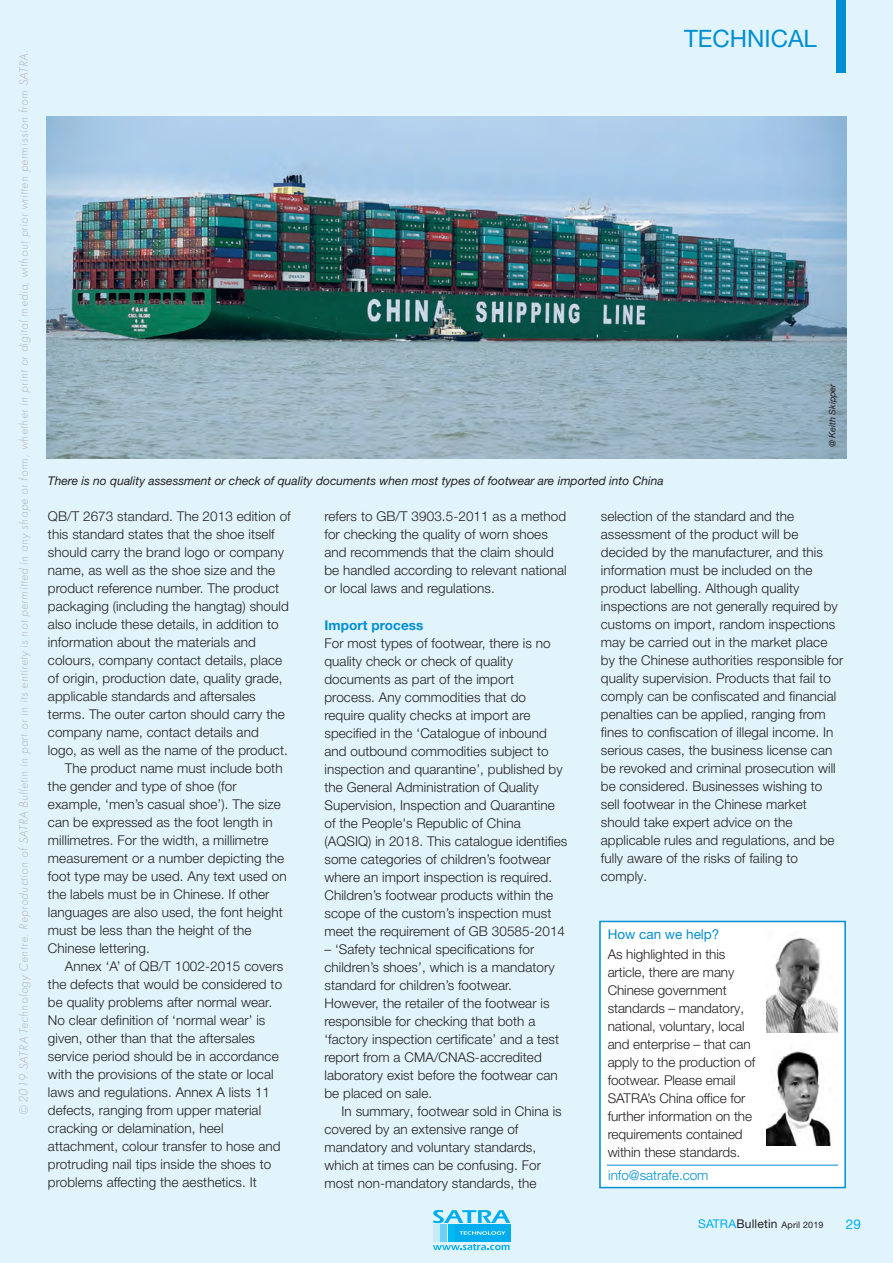
<style>
.page{position:relative;width:893px;height:1263px;background:#e1f4fc}
.page>*{position:absolute;margin:0;border:0;box-sizing:border-box;transform-origin:0 0}
.t1{font:24px "Helvetica Neue LT Pro";color:#008fd2}
.t2{font:300 13.5px/18px "Helvetica Neue LT Pro";letter-spacing:.005em;color:#231f20}
.t3{font:300 13.5px "Helvetica Neue LT Pro";color:#008fd2}
.t4{font:700 13.5px "Helvetica Neue LT Pro";letter-spacing:.005em;color:#008fd2}
.t5{font:13.5px "Helvetica Neue LT Pro";color:#008fd2}
.t6{font:13.5px "Helvetica Neue LT Pro";color:#00aeef}
.t7{font:italic 300 12.6px "Futura PT";letter-spacing:.025em;color:#b2b3b7}
.t8{font:italic 12px "Helvetica Neue LT Pro";color:#231f20}
.t9{font:9px "Helvetica Neue LT Pro";letter-spacing:.015em;color:#231f20}
.t10{font:italic 9px "Helvetica Neue LT Pro";color:#231f20}
.s1{font-size:12px;color:#00aeef}
.s2{font-size:12px}
</style>
<div class="page">
<div style="left:836px;top:0;width:10px;height:72px;background:#008fd2"></div>
<div style="left:601px;top:922px;width:243px;height:264px;background:#fff"></div>
<div style="left:599px;top:920px;width:247px;height:268px;border:2px solid #008fd2"></div>
<img style="left:766px;top:938px;width:71px;height:94px">
<img style="left:766px;top:1051px;width:65px;height:94px">
<hr style="left:607px;top:1164px;width:231px;height:1px;background:#008fd2">
<img style="left:46px;top:116px;width:800px;height:342px">
<div style="left:448px;top:1224px;width:6px;height:17px;background:#00baf1"></div>
<div style="left:440px;top:1224px;width:7px;height:17px;background:#6bcff6"></div>
<div style="left:433px;top:1224px;width:6px;height:17px;background:#c6eafa"></div>
<div style="left:455px;top:1224px;width:55px;height:17px;background:#00aeef"></div>
<svg style="left:433px;top:1210px;width:77px;height:13px"></svg>
<svg style="left:459px;top:1231px;width:46px;height:3px"></svg>
<svg style="left:433px;top:1243px;width:76px;height:7px"></svg>
<p class="t7" style="left:16px;top:1115px;width:1066px;rotate:-90deg">© 2019 SATRA Technology Centre. Reproduction of SATRA Bulletin in part or in its entirety is not permitted in any shape or form, whether in print or digital media, without prior written permission from SATRA.</p>
<h1 class="t1" style="left:684px;top:30px;width:134px">TECHNICAL</h1>
<p class="t8" style="left:48px;top:477px;width:617px">There is no quality assessment or check of quality documents when most types of footwear are imported into China</p>
<p class="t10" style="left:829px;top:447px;width:65px;rotate:-90deg">@ Keith Skipper</p>
<p class="t2" style="left:48px;top:509px;width:244px">QB/T 2673 standard. The 2013 edition of</p>
<p class="t2" style="left:48px;top:527px;width:228px">this standard states that the shoe itself</p>
<p class="t2" style="left:48px;top:545px;width:237px">should carry the brand logo or company</p>
<p class="t2" style="left:48px;top:563px;width:229px">name, as well as the shoe size and the</p>
<p class="t2" style="left:48px;top:581px;width:233px">product reference number. The product</p>
<p class="t2" style="left:48px;top:599px;width:242px">packaging (including the hangtag) should</p>
<p class="t2" style="left:48px;top:617px;width:232px">also include these details, in addition to</p>
<p class="t2" style="left:48px;top:635px;width:209px">information about the materials and</p>
<p class="t2" style="left:48px;top:653px;width:236px">colours, company contact details, place</p>
<p class="t2" style="left:48px;top:671px;width:236px">of origin, production date, quality grade,</p>
<p class="t2" style="left:48px;top:689px;width:209px">applicable standards and aftersales</p>
<p class="t2" style="left:48px;top:707px;width:238px">terms. The outer carton should carry the</p>
<p class="t2" style="left:48px;top:725px;width:212px">company name, contact details and</p>
<p class="t2" style="left:48px;top:743px;width:241px">logo, as well as the name of the product.</p>
<p class="t2" style="left:65px;top:761px;width:219px">The product name must include both</p>
<p class="t2" style="left:48px;top:779px;width:190px">the gender and type of shoe (for</p>
<p class="t2" style="left:48px;top:797px;width:234px">example, ‘men’s casual shoe’). The size</p>
<p class="t2" style="left:48px;top:815px;width:226px">can be expressed as the foot length in</p>
<p class="t2" style="left:48px;top:833px;width:222px">millimetres. For the width, a millimetre</p>
<p class="t2" style="left:48px;top:851px;width:238px">measurement or a number depicting the</p>
<p class="t2" style="left:48px;top:869px;width:240px">foot type may be used. Any text used on</p>
<p class="t2" style="left:48px;top:887px;width:223px">the labels must be in Chinese. If other</p>
<p class="t2" style="left:48px;top:905px;width:236px">languages are also used, the font height</p>
<p class="t2" style="left:48px;top:923px;width:205px">must be less than the height of the</p>
<p class="t2" style="left:48px;top:941px;width:103px">Chinese lettering.</p>
<p class="t2" style="left:65px;top:959px;width:220px">Annex ‘A’ of QB/T 1002-2015 covers</p>
<p class="t2" style="left:48px;top:977px;width:236px">the defects that would be considered to</p>
<p class="t2" style="left:48px;top:995px;width:226px">be quality problems after normal wear.</p>
<p class="t2" style="left:48px;top:1013px;width:219px">No clear definition of ‘normal wear’ is</p>
<p class="t2" style="left:48px;top:1030px;width:209px">given, other than that the aftersales</p>
<p class="t2" style="left:48px;top:1048px;width:232px">service period should be in accordance</p>
<p class="t2" style="left:48px;top:1066px;width:227px">with the provisions of the state or local</p>
<p class="t2" style="left:48px;top:1084px;width:224px">laws and regulations. Annex A lists 11</p>
<p class="t2" style="left:48px;top:1102px;width:215px">defects, ranging from upper material</p>
<p class="t2" style="left:48px;top:1120px;width:177px">cracking or delamination, heel</p>
<p class="t2" style="left:48px;top:1138px;width:234px">attachment, colour transfer to hose and</p>
<p class="t2" style="left:48px;top:1156px;width:225px">protruding nail tips inside the shoes to</p>
<p class="t2" style="left:48px;top:1174px;width:210px">problems affecting the aesthetics. It</p>
<p class="t2" style="left:324px;top:508px;width:244px">refers to GB/T 3903.5-2011 as a method for checking the quality of worn shoes and recommends that the claim should be handled according to relevant national or local laws and regulations.</p>
<p class="t4" style="left:324px;top:620px;width:100px">Import process</p>
<p class="t2" style="left:324px;top:636px;width:244px">For most types of footwear, there is no quality check or check of quality documents as part of the import process. Any commodities that do require quality checks at import are specified in the ‘Catalogue of inbound and outbound commodities subject to inspection and quarantine’, published by the General Administration of Quality Supervision, Inspection and Quarantine of the People's Republic of China (AQSIQ) in 2018. This catalogue identifies some categories of children’s footwear where an import inspection is required.<br>Children’s footwear products within the scope of the custom’s inspection must meet the requirement of GB 30585-2014</p>
<p class="t2" style="left:324px;top:942px;width:236px">– ‘Safety technical specifications for children’s shoes’, which is a mandatory standard for children’s footwear.<br>However, the retailer of the footwear is responsible for checking that both a ‘factory inspection certificate’ and a test report from a CMA/CNAS-accredited laboratory exist before the footwear can be placed on sale.</p>
<p class="t2" style="left:324px;top:1104px;width:239px;text-indent:17px">In summary, footwear sold in China is covered by an extensive range of mandatory and voluntary standards, which at times can be confusing. For most non-mandatory standards, the</p>
<p class="t2" style="left:601px;top:508px;width:244px">selection of the standard and the assessment of the product will be decided by the manufacturer, and this information must be included on the product labelling. Although quality inspections are not generally required by customs on import, random inspections may be carried out in the market place by the Chinese authorities responsible for quality supervision. Products that fail to comply can be confiscated and financial penalties can be applied, ranging from fines to confiscation of illegal income. In serious cases, the business license can be revoked and criminal prosecution will be considered. Businesses wishing to sell footwear in the Chinese market should take expert advice on the applicable rules and regulations, and be fully aware of the risks of failing to comply.</p>
<p class="t5" style="left:608px;top:929px;width:113px">How can we help?</p>
<p class="t2" style="left:608px;top:946px;width:149px">As highlighted in this article, there are many<br>Chinese government standards – mandatory, national, voluntary, local and enterprise – that can apply to the production of footwear. Please email<br>SATRA’s China office for further information on the requirements contained within these standards.</p>
<p class="t3" style="left:608px;top:1170px;width:102px">info@satrafe.com</p>
<p class="t9" style="left:698px;top:1221px;width:127px"><span class="s1">SATRA</span><span class="s2">Bulletin</span> April 2019</p>
<p class="t6" style="left:846px;top:1219px;width:17px">29</p>
</div>
